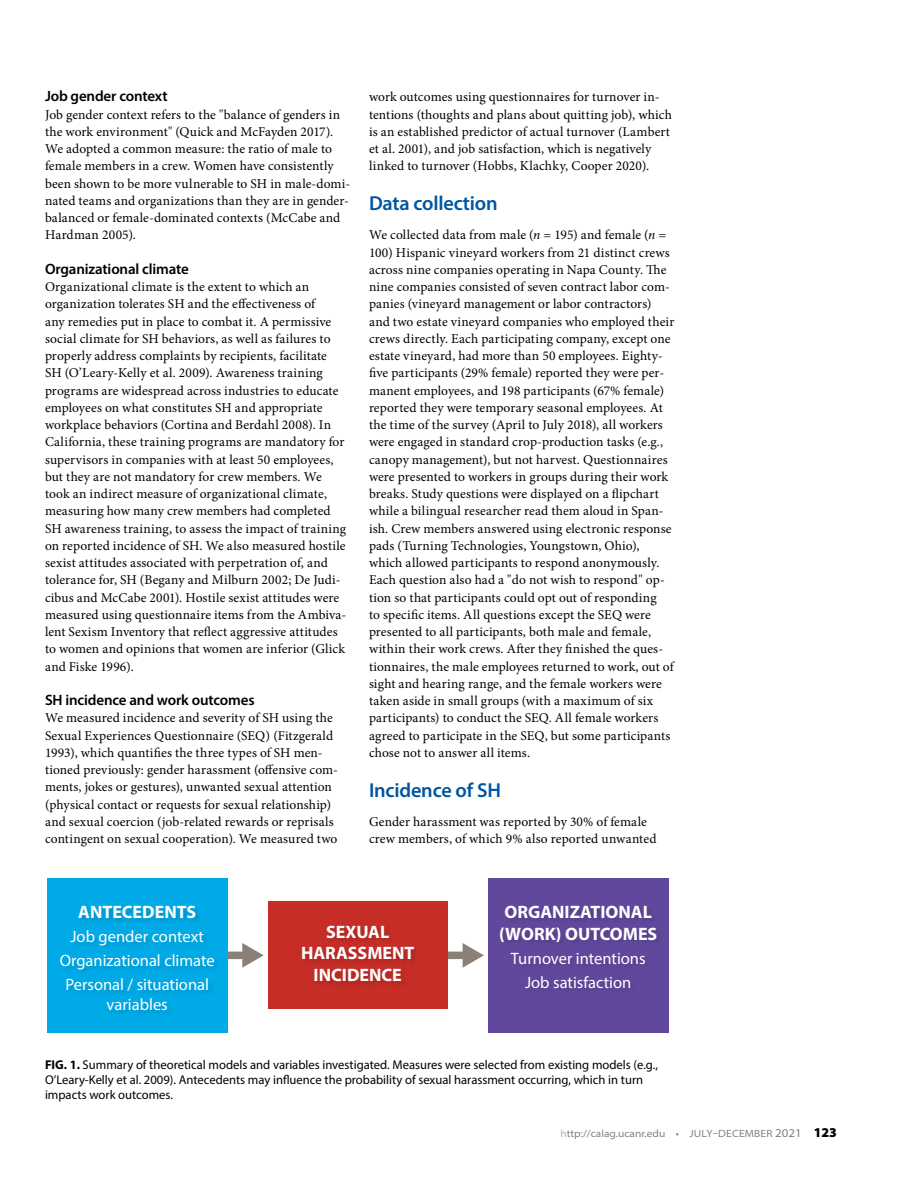
<style>
.page{position:relative;width:918px;height:1188px;background:#fff}
.page>*{position:absolute;margin:0;border:0;box-sizing:border-box;transform-origin:0 0}
.t1{font:600 20.25px "Myriad Pro";letter-spacing:-.01em;color:#0055a2}
.t2{font:700 18px/21.6px "Myriad Pro";color:#fff;text-align:center}
.t3{font:16.5px/24px "Myriad Pro";color:#fff;text-align:center}
.t4{font:600 15px "Myriad Pro";letter-spacing:-.01em;color:#000}
.t5{font:13.5px/17.2px "Minion Pro";letter-spacing:.005em;color:#000}
.t6{font:12.75px/15px "Myriad Pro";color:#000}
.t7{font:semi-expanded 10.5px "Myriad Pro";color:#7e817b}
.s1{font-style:italic}
.s2{font-weight:700}
.s3{color:#acadad}
.s4{font-size:12px}
.s5{font-weight:900;font-stretch:normal;font-size:13.5px;color:#000}
</style>
<div class="page">
<div style="left:140px;top:952px;width:106px;height:7px;background:#8a8078"></div>
<svg style="left:242px;top:943px;width:22px;height:25px"></svg>
<div style="left:360px;top:952px;width:106px;height:7px;background:#8a8078"></div>
<svg style="left:463px;top:943px;width:21px;height:25px"></svg>
<div style="left:47px;top:878px;width:180px;height:154px;background:#00aae7"></div>
<div style="left:488px;top:878px;width:180px;height:154px;background:#62489d"></div>
<div style="left:268px;top:901px;width:180px;height:108px;background:#c72d27"></div>
<p class="t4" style="left:45px;top:87px;width:124px">Job gender context</p>
<p class="t5" style="left:45px;top:106px;width:307px">Job gender context refers to the "balance of genders in the work environment" (Quick and McFayden 2017).<br>We adopted a common measure: the ratio of male to female members in a crew. Women have consistently been shown to be more vulnerable to SH in male-domi&shy;nated teams and organizations than they are in gender&shy;balanced or female-dominated contexts (McCabe and Hardman 2005).</p>
<p class="t4" style="left:45px;top:259px;width:145px">Organizational climate</p>
<p class="t5" style="left:45px;top:278px;width:303px">Organizational climate is the extent to which an organization tolerates SH and the effectiveness of<br>any remedies put in place to combat it. A permissive social climate for SH behaviors, as well as failures to properly address complaints by recipients, facilitate SH (O’Leary-Kelly et al. 2009). Awareness training programs are widespread across industries to educate employees on what constitutes SH and appropriate workplace behaviors (Cortina and Berdahl 2008). In California, these training programs are mandatory for supervisors in companies with at least 50 employees, but they are not mandatory for crew members. We took an indirect measure of organizational climate, measuring how many crew members had completed SH awareness training, to assess the impact of training on reported incidence of SH. We also measured hostile sexist attitudes associated with perpetration of, and tolerance for, SH (Begany and Milburn 2002; De Judi&shy;cibus and McCabe 2001). Hostile sexist attitudes were measured using questionnaire items from the Ambiva&shy;lent Sexism Inventory that reflect aggressive attitudes to women and opinions that women are inferior (Glick and Fiske 1996).</p>
<p class="t4" style="left:45px;top:690px;width:211px">SH incidence and work outcomes</p>
<p class="t5" style="left:45px;top:709px;width:295px">We measured incidence and severity of SH using the Sexual Experiences Questionnaire (SEQ) (Fitzgerald 1993), which quantifies the three types of SH men&shy;tioned previously: gender harassment (offensive com&shy;ments, jokes or gestures), unwanted sexual attention (physical contact or requests for sexual relationship) and sexual coercion (job-related rewards or reprisals contingent on sexual cooperation). We measured two</p>
<p class="t5" style="left:369px;top:88px;width:304px">work outcomes using questionnaires for turnover in&shy;tentions (thoughts and plans about quitting job), which is an established predictor of actual turnover (Lambert et al. 2001), and job satisfaction, which is negatively linked to turnover (Hobbs, Klachky, Cooper 2020).</p>
<h1 class="t1" style="left:369px;top:190px;width:130px">Data collection</h1>
<p class="t5" style="left:369px;top:226px;width:307px">We collected data from male (<span class="s1">n</span> = 195) and female (<span class="s1">n</span> = 100) Hispanic vineyard workers from 21 distinct crews across nine companies operating in Napa County. The nine companies consisted of seven contract labor com&shy;panies (vineyard management or labor contractors) and two estate vineyard companies who employed their crews directly. Each participating company, except one estate vineyard, had more than 50 employees. Eighty&shy;five participants (29% female) reported they were per&shy;manent employees, and 198 participants (67% female) reported they were temporary seasonal employees. At the time of the survey (April to July 2018), all workers were engaged in standard crop-production tasks (e.g., canopy management), but not harvest. Questionnaires were presented to workers in groups during their work breaks. Study questions were displayed on a flipchart while a bilingual researcher read them aloud in Span&shy;ish. Crew members answered using electronic response pads (Turning Technologies, Youngstown, Ohio), which allowed participants to respond anonymously.<br>Each question also had a "do not wish to respond" op&shy;tion so that participants could opt out of responding<br>to specific items. All questions except the SEQ were presented to all participants, both male and female, within their work crews. After they finished the ques&shy;tionnaires, the male employees returned to work, out of sight and hearing range, and the female workers were taken aside in small groups (with a maximum of six participants) to conduct the SEQ. All female workers agreed to participate in the SEQ, but some participants chose not to answer all items.</p>
<h1 class="t1" style="left:369px;top:777px;width:134px">Incidence of SH</h1>
<p class="t5" style="left:369px;top:813px;width:289px">Gender harassment was reported by 30% of female crew members, of which 9% also reported unwanted</p>
<h2 class="t2" style="left:78px;top:901px;width:120px">ANTECEDENTS</h2>
<p class="t3" style="left:60px;top:924px;width:157px">Job gender context<br>Organizational climate<br>Personal / situational</p>
<p class="t3" style="left:107px;top:992px;width:63px">variables</p>
<h2 class="t2" style="left:301px;top:920px;width:115px">SEXUAL<br>HARASSMENT<br>INCIDENCE</h2>
<h2 class="t2" style="left:499px;top:901px;width:160px">ORGANIZATIONAL (WORK) OUTCOMES</h2>
<p class="t3" style="left:511px;top:946px;width:136px">Turnover intentions<br>Job satisfaction</p>
<p class="t6" style="left:45px;top:1057px;width:615px"><span class="s2">FIG. 1.</span> Summary of theoretical models and variables investigated. Measures were selected from existing models (e.g.,<br>O’Leary-Kelly et al. 2009). Antecedents may influence the probability of sexual harassment occurring, which in turn impacts work outcomes.</p>
<p class="t7" style="left:560px;top:1127px;width:278px"><span class="s3">h</span>ttp://calag.ucanr.edu • JULY–DECEMBER <span class="s4">2021</span> <span class="s5">123</span></p>
</div>
